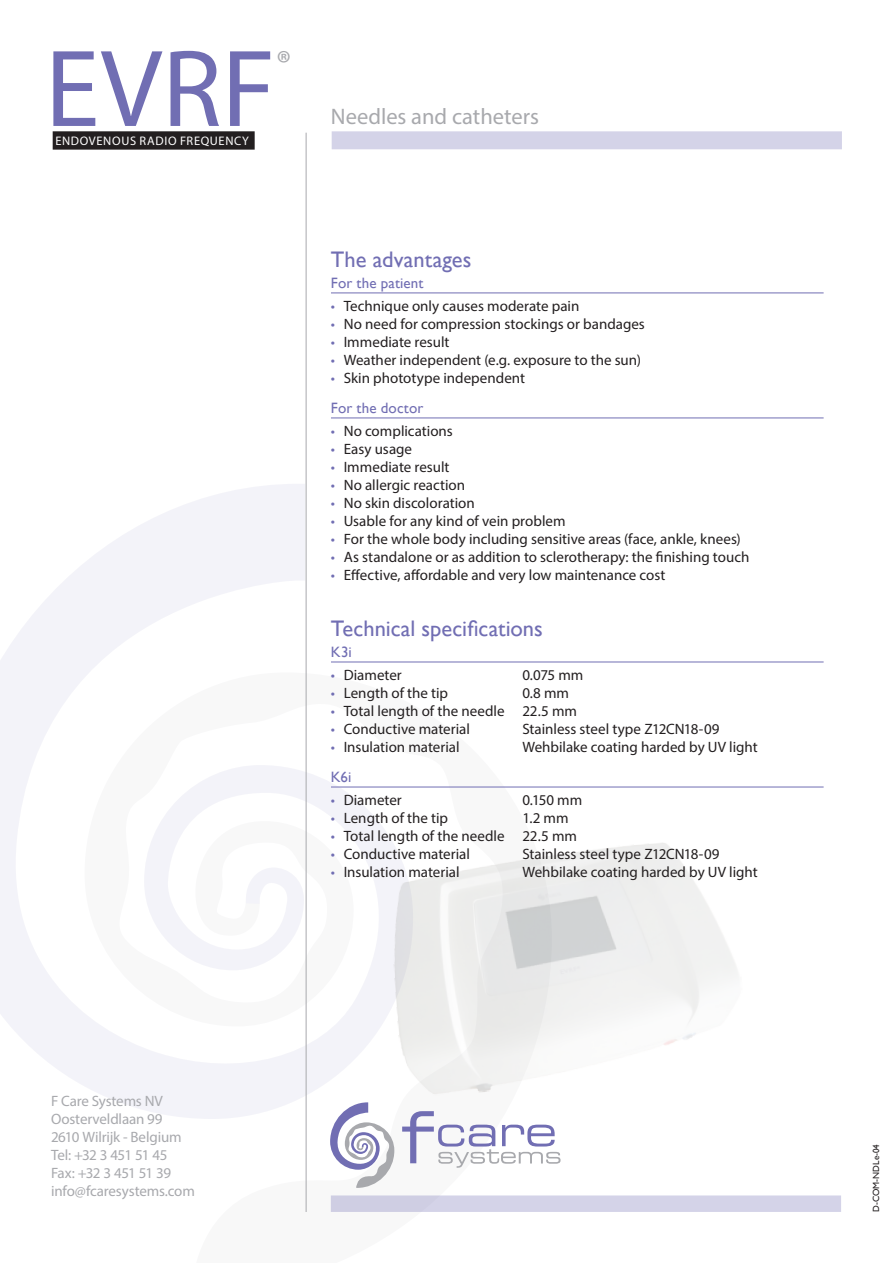
<style>
.page{position:relative;width:893px;height:1263px;background:#fff}
.page>*{position:absolute;margin:0;border:0;box-sizing:border-box;transform-origin:0 0}
.t1{font:110.55px "Myriad Pro";color:#716eb3}
.t2{font:35.1px "Myriad Pro";color:#a8a9ad}
.subtitel{font:22.5px "Gill Sans";color:#716eb3}
.body{font:22.5px "Myriad Pro";color:#a8a9ad}
.t3{font:15px "Myriad Pro";color:#231f20}
.t4{font:15px "Myriad Pro";letter-spacing:-.01em;color:#a8a9ad}
.sub_sub_titel{font:15px "Gill Sans";letter-spacing:.01em;color:#716eb3}
.t5{font:15px "Myriad Pro";letter-spacing:-.04em;color:#a8a9ad}
.t6{font:12.45px "Myriad Pro";letter-spacing:.055em;color:#fff}
.t7{font:9px "Gill Sans";color:#231f20}
.s1{color:#716eb3}
</style>
<div class="page">
<svg style="left:0;top:484px;width:413px;height:635px"></svg>
<div style="left:332px;top:131px;width:510px;height:18px;background:#d4d3e8"></div>
<div style="left:331px;top:1195px;width:510px;height:17px;background:#d4d3e8"></div>
<hr style="left:306px;top:133px;width:1px;height:1079px;background:#a8a9ad">
<svg style="left:330px;top:1102px;width:64px;height:86px"></svg>
<svg style="left:402px;top:1111px;width:159px;height:57px"></svg>
<img style="left:386px;top:838px;width:351px;height:260px">
<div style="left:53px;top:131px;width:202px;height:19px;background:#231f20"></div>
<hr style="left:331px;top:293px;width:493px;height:1px;background:#716eb3">
<hr style="left:331px;top:418px;width:493px;height:1px;background:#716eb3">
<hr style="left:331px;top:662px;width:493px;height:1px;background:#716eb3">
<hr style="left:331px;top:787px;width:493px;height:1px;background:#716eb3">
<p class="t1" style="left:45px;top:21px;width:232px">EVRF</p>
<p class="t2" style="left:277px;top:42px;width:16px">®</p>
<p class="t6" style="left:55px;top:133px;width:195px">ENDOVENOUS RADIO FREQUENCY</p>
<p class="body" style="left:331px;top:102px;width:209px">Needles and catheters</p>
<p class="subtitel" style="left:331px;top:247px;width:142px">The advantages</p>
<p class="sub_sub_titel" style="left:331px;top:275px;width:94px">For the patient</p>
<p class="t3" style="left:331px;top:296px;width:250px"><span class="s1">•</span> Technique only causes moderate pain</p>
<p class="t3" style="left:331px;top:314px;width:315px"><span class="s1">•</span> No need for compression stockings or bandages</p>
<p class="t3" style="left:331px;top:332px;width:120px"><span class="s1">•</span> Immediate result</p>
<p class="t3" style="left:331px;top:350px;width:311px"><span class="s1">•</span> Weather independent (e.g. exposure to the sun)</p>
<p class="t3" style="left:331px;top:368px;width:196px"><span class="s1">•</span> Skin phototype independent</p>
<p class="sub_sub_titel" style="left:331px;top:400px;width:94px">For the doctor</p>
<p class="t3" style="left:331px;top:421px;width:123px"><span class="s1">•</span> No complications</p>
<p class="t3" style="left:331px;top:439px;width:83px"><span class="s1">•</span> Easy usage</p>
<p class="t3" style="left:331px;top:457px;width:120px"><span class="s1">•</span> Immediate result</p>
<p class="t3" style="left:331px;top:475px;width:136px"><span class="s1">•</span> No allergic reaction</p>
<p class="t3" style="left:331px;top:493px;width:145px"><span class="s1">•</span> No skin discoloration</p>
<p class="t3" style="left:331px;top:511px;width:236px"><span class="s1">•</span> Usable for any kind of vein problem</p>
<p class="t3" style="left:331px;top:529px;width:411px"><span class="s1">•</span> For the whole body including sensitive areas (face, ankle, knees)</p>
<p class="t3" style="left:331px;top:547px;width:420px"><span class="s1">•</span> As standalone or as addition to sclerotherapy: the finishing touch</p>
<p class="t3" style="left:331px;top:565px;width:336px"><span class="s1">•</span> Effective, affordable and very low maintenance cost</p>
<p class="subtitel" style="left:331px;top:616px;width:213px">Technical specifications</p>
<p class="sub_sub_titel" style="left:331px;top:644px;width:22px">K3i</p>
<p class="t3" style="left:331px;top:665px;width:72px"><span class="s1">•</span> Diameter</p>
<p class="t3" style="left:522px;top:665px;width:63px">0.075 mm</p>
<p class="t3" style="left:331px;top:683px;width:119px"><span class="s1">•</span> Length of the tip</p>
<p class="t3" style="left:522px;top:683px;width:48px">0.8 mm</p>
<p class="t3" style="left:331px;top:701px;width:248px"><span class="s1">•</span> Total length of the needle 22.5 mm</p>
<p class="t3" style="left:331px;top:719px;width:141px"><span class="s1">•</span> Conductive material</p>
<p class="t3" style="left:522px;top:719px;width:199px">Stainless steel type Z12CN18-09</p>
<p class="t3" style="left:331px;top:737px;width:130px"><span class="s1">•</span> Insulation material</p>
<p class="t3" style="left:522px;top:737px;width:237px">Wehbilake coating harded by UV light</p>
<p class="sub_sub_titel" style="left:331px;top:769px;width:22px">K6i</p>
<p class="t3" style="left:331px;top:790px;width:72px"><span class="s1">•</span> Diameter</p>
<p class="t3" style="left:522px;top:790px;width:61px">0.150 mm</p>
<p class="t3" style="left:331px;top:808px;width:119px"><span class="s1">•</span> Length of the tip</p>
<p class="t3" style="left:522px;top:808px;width:48px">1.2 mm</p>
<p class="t3" style="left:331px;top:826px;width:248px"><span class="s1">•</span> Total length of the needle 22.5 mm</p>
<p class="t3" style="left:331px;top:844px;width:141px"><span class="s1">•</span> Conductive material</p>
<p class="t3" style="left:522px;top:844px;width:199px">Stainless steel type Z12CN18-09</p>
<p class="t3" style="left:331px;top:862px;width:130px"><span class="s1">•</span> Insulation material</p>
<p class="t3" style="left:522px;top:862px;width:237px">Wehbilake coating harded by UV light</p>
<p class="t4" style="left:51px;top:1091px;width:113px">F Care Systems NV</p>
<p class="t4" style="left:51px;top:1109px;width:113px">Oosterveldlaan 99</p>
<p class="t4" style="left:51px;top:1127px;width:132px">2610 Wilrijk - Belgium</p>
<p class="t5" style="left:51px;top:1145px;width:118px">Tel: +32 3 451 51 45</p>
<p class="t5" style="left:51px;top:1163px;width:122px">Fax: +32 3 451 51 39</p>
<p class="t4" style="left:51px;top:1181px;width:145px">info@fcaresystems.com</p>
<p class="t7" style="left:871px;top:1212px;width:69px;rotate:-90deg">D-COM-NDLe-04</p>
</div>
